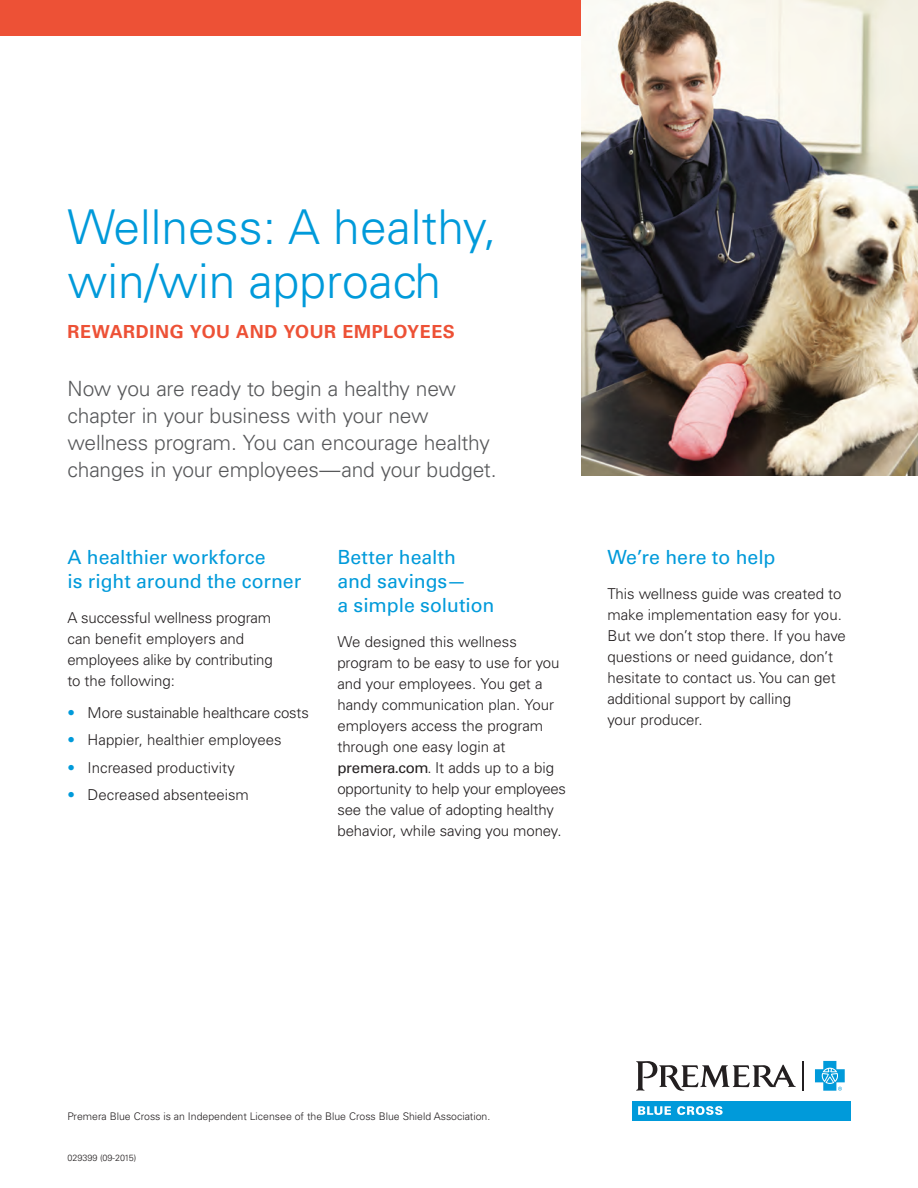
<style>
.page{position:relative;width:918px;height:1188px;background:#fff}
.page>*{position:absolute;margin:0;border:0;box-sizing:border-box;transform-origin:0 0}
.t1{font:300 48px/54px "Univers LT Std";color:#009ada}
.Intro_Text_14_18{font:300 21px/27px "Univers LT Std";letter-spacing:-.01em;color:#57585a}
.Sub-Head_13_16{font:19.5px/24px "Univers LT Std";letter-spacing:-.005em;color:#009ada}
.Sub-Title{font:700 18px "Univers LT Std";letter-spacing:.03em;color:#ed5136}
.Body{font:300 15px/21px "Univers LT Std";color:#231f20}
.Bulleted_List{font:300 15px "Univers LT Std";letter-spacing:-.005em;color:#231f20}
.Body-2{font:300 10.5px "Univers LT Std";color:#231f20}
.Item{font:300 9px "Univers LT Std";color:#231f20}
.s1{color:#009ada}
.s2{font-weight:400}
</style>
<div class="page">
<hr style="left:803px;top:1061px;width:1px;height:30px;background:#231f20">
<div style="left:632px;top:1101px;width:218px;height:19px;background:#009ada"></div>
<svg style="left:638px;top:1106px;width:33px;height:9px"></svg>
<svg style="left:677px;top:1106px;width:46px;height:9px"></svg>
<svg style="left:636px;top:1061px;width:160px;height:30px"></svg>
<svg style="left:815px;top:1061px;width:30px;height:30px"></svg>
<div style="left:0;top:0;width:918px;height:36px;background:#ed5136"></div>
<img style="left:581px;top:0;width:337px;height:475px">
<p class="t1" style="left:68px;top:200px;width:431px">Wellness: A healthy, win/win approach</p>
<p class="Sub-Title" style="left:68px;top:321px;width:389px">REWARDING YOU AND YOUR EMPLOYEES</p>
<p class="Intro_Text_14_18" style="left:68px;top:375px;width:431px">Now you are ready to begin a healthy new chapter in your business with your new wellness program. You can encourage healthy changes in your employees—and your budget.</p>
<p class="Sub-Head_13_16" style="left:67px;top:546px;width:235px">A healthier workforce<br>is right around the corner</p>
<p class="Body" style="left:67px;top:607px;width:207px">A successful wellness program can benefit employers and employees alike by contributing to the following:</p>
<p class="Bulleted_List" style="left:67px;top:704px;width:243px"><span class="s1">•</span> More sustainable healthcare costs</p>
<p class="Bulleted_List" style="left:67px;top:731px;width:216px"><span class="s1">•</span> Happier, healthier employees</p>
<p class="Bulleted_List" style="left:67px;top:758px;width:169px"><span class="s1">•</span> Increased productivity</p>
<p class="Bulleted_List" style="left:67px;top:786px;width:183px"><span class="s1">•</span> Decreased absenteeism</p>
<p class="Sub-Head_13_16" style="left:337px;top:546px;width:159px">Better health and savings—<br>a simple solution</p>
<p class="Body" style="left:337px;top:631px;width:230px">We designed this wellness program to be easy to use for you and your employees. You get a handy communication plan. Your employers access the program through one easy login at <span class="s2">premera.com</span>. It adds up to a big opportunity to help your employees see the value of adopting healthy behavior, while saving you money.</p>
<p class="Sub-Head_13_16" style="left:607px;top:546px;width:170px">We’re here to help</p>
<p class="Body" style="left:607px;top:583px;width:240px">This wellness guide was created to make implementation easy for you.<br>But we don’t stop there. If you have questions or need guidance, don’t hesitate to contact us. You can get additional support by calling<br>your producer.</p>
<p class="Body-2" style="left:67px;top:1110px;width:425px">Premera Blue Cross is an Independent Licensee of the Blue Cross Blue Shield Association.</p>
<p class="Item" style="left:68px;top:1152px;width:70px">029399 (09-2015)</p>
</div>
